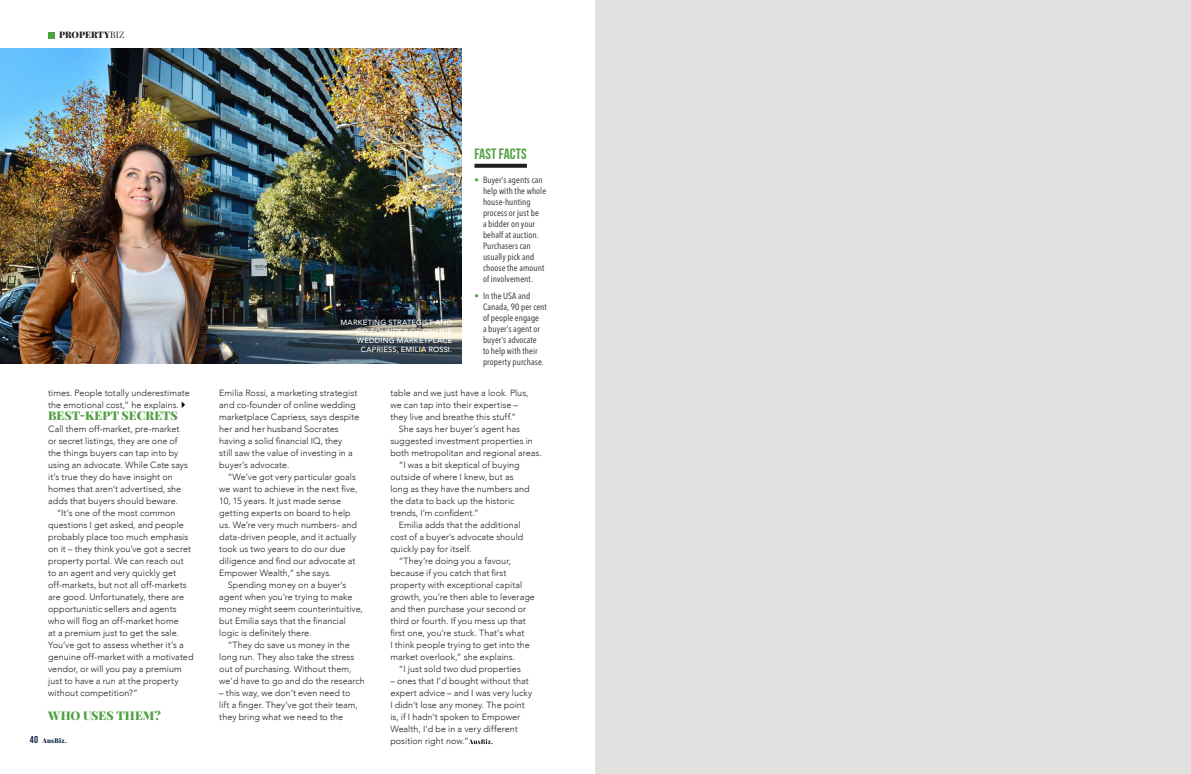
<style>
.page{position:relative;width:1191px;height:774px;background:#fff}
.page>*{position:absolute;margin:0;border:0;box-sizing:border-box;transform-origin:0 0}
.t1{font:700 15px "Bebas Neue";letter-spacing:.005em;color:#519f43}
.t2{font:900 12px "Playfair Display";color:#519f43}
.t3{font:300 9px/12px "Avenir";letter-spacing:.005em;color:#231f20}
.Body_8_11__Lora{font:condensed 9px/11px "Avenir Next LT Pro";letter-spacing:.01em;color:#231f20}
.Body_8_11__Lora-2{font:900 9px "Playfair Display";color:#231f20}
.t4{font:500 7.5px/9px "Avenir";letter-spacing:.02em;color:#fff;text-align:right}
.t5{font:900 6.5px "Playfair Display";letter-spacing:.02em;color:#102748}
.s1{font-weight:400}
.s2{font-family:"Bebas Neue";font-weight:400;font-size:10px}
.s3{color:#519f43}
</style>
<div class="page">
<svg style="left:474px;top:164px;width:53px;height:4px"></svg>
<svg style="left:468px;top:739px;width:24px;height:5px"></svg>
<div style="left:595px;top:0;width:596px;height:774px;background:#e2e1e0"></div>
<div style="left:48px;top:32px;width:7px;height:6px;background:#519f43"></div>
<img style="left:0;top:48px;width:461px;height:315px">
<p class="Body_8_11__Lora-2" style="left:59px;top:29px;width:67px">PROPERTY<span class="s1">BIZ</span></p>
<p class="t3" style="left:48px;top:387px;width:143px">times. People totally underestimate the emotional cost,” he explains.</p>
<p class="t2" style="left:48px;top:408px;width:131px">BEST-KEPT SECRETS</p>
<p class="t3" style="left:48px;top:423px;width:141px">Call them off-market, pre-market or secret listings, they are one of the things buyers can tap into by using an advocate. While Cate says it’s true they do have insight on homes that aren’t advertised, she adds that buyers should beware.</p>
<p class="t3" style="left:48px;top:507px;width:147px;text-indent:9px">“It’s one of the most common questions I get asked, and people probably place too much emphasis on it – they think you’ve got a secret property portal. We can reach out to an agent and very quickly get off-markets, but not all off-markets are good. Unfortunately, there are opportunistic sellers and agents who will flog an off-market home<br>at a premium just to get the sale.<br>You’ve got to assess whether it’s a genuine off-market with a motivated vendor, or will you pay a premium just to have a run at the property without competition?”</p>
<p class="t2" style="left:48px;top:708px;width:114px">WHO USES THEM?</p>
<p class="t5" style="left:30px;top:736px;width:38px"><span class="s2">40</span> AusBiz.</p>
<p class="t4" style="left:340px;top:318px;width:113px">MARKETING STRATEGIST AND<br>CO-FOUNDER OF ONLINE<br>WEDDING MARKETPLACE<br>CAPRIESS, EMILIA ROSSI.</p>
<p class="t1" style="left:474px;top:145px;width:54px">FAST FACTS</p>
<p class="Body_8_11__Lora" style="left:483px;top:174px;width:65px;text-indent:-9px"><span class="s3">•</span> Buyer’s agents can help with the whole house-hunting process or just be<br>a bidder on your behalf at auction.<br>Purchasers can usually pick and choose the amount of involvement.</p>
<p class="Body_8_11__Lora" style="left:483px;top:290px;width:65px;text-indent:-9px"><span class="s3">•</span> In the USA and<br>Canada, 90 per cent of people engage<br>a buyer’s agent or buyer’s advocate<br>to help with their property purchase.</p>
<p class="t3" style="left:219px;top:387px;width:142px">Emilia Rossi, a marketing strategist and co-founder of online wedding marketplace Capriess, says despite her and her husband Socrates having a solid financial IQ, they<br>still saw the value of investing in a buyer’s advocate.</p>
<p class="t3" style="left:219px;top:471px;width:140px;text-indent:9px">“We’ve got very particular goals we want to achieve in the next five,<br>10, 15 years. It just made sense getting experts on board to help us. We’re very much numbers- and data-driven people, and it actually took us two years to do our due diligence and find our advocate at<br>Empower Wealth,” she says.</p>
<p class="t3" style="left:219px;top:579px;width:145px;text-indent:9px">Spending money on a buyer’s agent when you’re trying to make money might seem counterintuitive, but Emilia says that the financial logic is definitely there.</p>
<p class="t3" style="left:219px;top:639px;width:147px;text-indent:9px">“They do save us money in the long run. They also take the stress out of purchasing. Without them, we’d have to go and do the research</p>
<p class="t3" style="left:219px;top:687px;width:140px">– this way, we don’t even need to lift a finger. They’ve got their team, they bring what we need to the</p>
<p class="t3" style="left:390px;top:387px;width:140px">table and we just have a look. Plus, we can tap into their expertise – they live and breathe this stuff.”</p>
<p class="t3" style="left:390px;top:423px;width:153px;text-indent:9px">She says her buyer’s agent has suggested investment properties in both metropolitan and regional areas.</p>
<p class="t3" style="left:390px;top:459px;width:141px;text-indent:9px">“I was a bit skeptical of buying outside of where I knew, but as long as they have the numbers and the data to back up the historic trends, I’m confident.”</p>
<p class="t3" style="left:390px;top:519px;width:134px;text-indent:9px">Emilia adds that the additional cost of a buyer’s advocate should quickly pay for itself.</p>
<p class="t3" style="left:390px;top:555px;width:146px;text-indent:9px">“They’re doing you a favour, because if you catch that first property with exceptional capital growth, you’re then able to leverage and then purchase your second or third or fourth. If you mess up that first one, you’re stuck. That’s what<br>I think people trying to get into the market overlook,” she explains.</p>
<p class="t3" style="left:399px;top:663px;width:123px">“I just sold two dud properties</p>
<p class="t3" style="left:390px;top:675px;width:143px">– ones that I’d bought without that expert advice – and I was very lucky<br>I didn’t lose any money. The point is, if I hadn’t spoken to Empower<br>Wealth, I’d be in a very different position right now.”</p>
</div>
